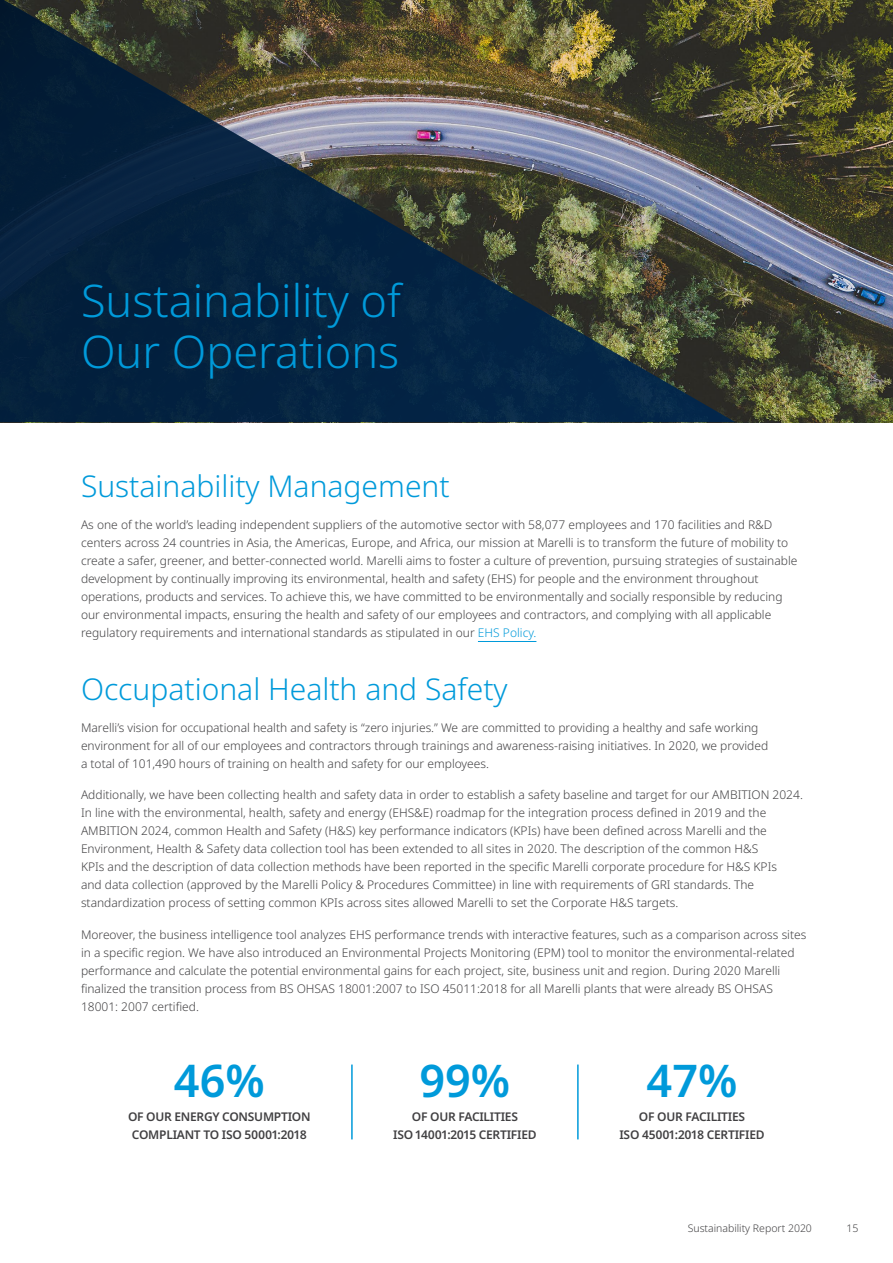
<style>
.page{position:relative;width:893px;height:1263px;background:#fff}
.page>*{position:absolute;margin:0;border:0;box-sizing:border-box;transform-origin:0 0}
.Header_1{font:300 45px/51px "Noto Sans";color:#009ada}
.Header_1-2{font:600 45px "Noto Sans";color:#009ada}
.Header_2{font:300 30px "Noto Sans";color:#009ada}
.t1{font:300 12px/18px "Noto Sans";color:#414042}
.t2{font:600 12px/18px "Noto Sans";letter-spacing:-.02em;color:#414042;text-align:center}
.t3{font:300 10.5px "Noto Sans";color:#414042}
.s1{color:#009ada}
</style>
<div class="page">
<img style="left:735px;top:0;width:158px;height:422px">
<img style="left:0;top:0;width:735px;height:422px">
<hr style="left:351px;top:1064px;width:2px;height:75px;background:#009ada">
<hr style="left:577px;top:1064px;width:2px;height:75px;background:#009ada">
<hr style="left:478px;top:641px;width:58px;height:1px;background:#009ada">
<h1 class="Header_1" style="left:81px;top:276px;width:322px">Sustainability of<br>Our Operations</h1>
<h2 class="Header_2" style="left:81px;top:465px;width:370px">Sustainability Management</h2>
<p class="t1" style="left:81px;top:516px;width:718px">As one of the world’s leading independent suppliers of the automotive sector with 58,077 employees and 170 facilities and R&amp;D centers across 24 countries in Asia, the Americas, Europe, and Africa, our mission at Marelli is to transform the future of mobility to create a safer, greener, and better-connected world. Marelli aims to foster a culture of prevention, pursuing strategies of sustainable development by continually improving its environmental, health and safety (EHS) for people and the environment throughout operations, products and services. To achieve this, we have committed to be environmentally and socially responsible by reducing our environmental impacts, ensuring the health and safety of our employees and contractors, and complying with all applicable regulatory requirements and international standards as stipulated in our <span class="s1">EHS Policy.</span></p>
<h2 class="Header_2" style="left:81px;top:668px;width:428px">Occupational Health and Safety</h2>
<p class="t1" style="left:81px;top:718px;width:689px">Marelli’s vision for occupational health and safety is “zero injuries.” We are committed to providing a healthy and safe working environment for all of our employees and contractors through trainings and awareness-raising initiatives. In 2020, we provided a total of 101,490 hours of training on health and safety for our employees.</p>
<p class="t1" style="left:81px;top:786px;width:723px">Additionally, we have been collecting health and safety data in order to establish a safety baseline and target for our AMBITION 2024.<br>In line with the environmental, health, safety and energy (EHS&amp;E) roadmap for the integration process defined in 2019 and the AMBITION 2024, common Health and Safety (H&amp;S) key performance indicators (KPIs) have been defined across Marelli and the Environment, Health &amp; Safety data collection tool has been extended to all sites in 2020. The description of the common H&amp;S<br>KPIs and the description of data collection methods have been reported in the specific Marelli corporate procedure for H&amp;S KPIs<br>and data collection (approved by the Marelli Policy &amp; Procedures Committee) in line with requirements of GRI standards. The standardization process of setting common KPIs across sites allowed Marelli to set the Corporate H&amp;S targets.</p>
<p class="t1" style="left:81px;top:925px;width:727px">Moreover, the business intelligence tool analyzes EHS performance trends with interactive features, such as a comparison across sites in a specific region. We have also introduced an Environmental Projects Monitoring (EPM) tool to monitor the environmental-related performance and calculate the potential environmental gains for each project, site, business unit and region. During 2020 Marelli finalized the transition process from BS OHSAS 18001:2007 to ISO 45011:2018 for all Marelli plants that were already BS OHSAS 18001: 2007 certified.</p>
<h1 class="Header_1-2" style="left:174px;top:1049px;width:92px">46%</h1>
<p class="t2" style="left:128px;top:1108px;width:184px">OF OUR ENERGY CONSUMPTION<br>COMPLIANT TO ISO 50001:2018</p>
<h1 class="Header_1-2" style="left:419px;top:1049px;width:92px">99%</h1>
<p class="t2" style="left:393px;top:1108px;width:145px">OF OUR FACILITIES<br>ISO 14001:2015 CERTIFIED</p>
<h1 class="Header_1-2" style="left:647px;top:1049px;width:92px">47%</h1>
<p class="t2" style="left:619px;top:1108px;width:147px">OF OUR FACILITIES<br>ISO 45001:2018 CERTIFIED</p>
<p class="t3" style="left:688px;top:1221px;width:126px">Sustainability Report 2020</p>
<p class="t3" style="left:846px;top:1221px;width:13px">15</p>
</div>
